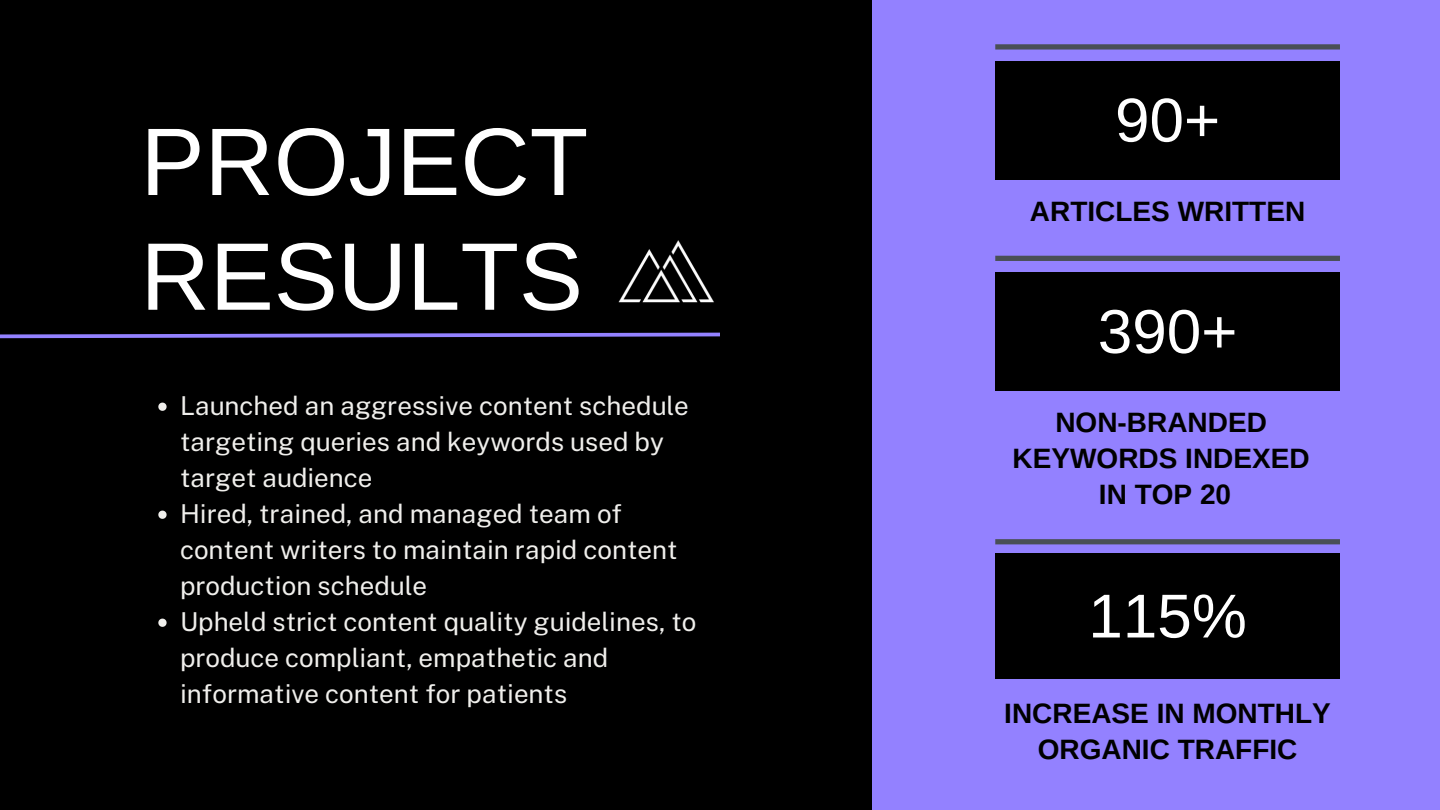
<style>
.page{position:relative;width:1440px;height:810px;background:#9381ff}
.page>*{position:absolute;margin:0;border:0;box-sizing:border-box;transform-origin:0 0}
.t1{font:96px/114.8px "Arimo";color:#fff}
.t2{font:62px "Arimo";color:#fff}
.t3{font:700 28px/36px "Arimo";color:#000;text-align:center}
.t4{font:26px/36px "Public Sans";color:#f0efec}
</style>
<div class="page">
<div style="left:0;top:0;width:872px;height:810px;background:#000"></div>
<div style="left:995px;top:61px;width:345px;height:119px;background:#000"></div>
<div style="left:995px;top:553px;width:345px;height:126px;background:#000"></div>
<svg style="left:0;top:332px;width:720px;height:7px"></svg>
<div style="left:995px;top:44px;width:345px;height:6px;background:#494f56"></div>
<div style="left:995px;top:539px;width:345px;height:5px;background:#494f56"></div>
<div style="left:995px;top:272px;width:345px;height:119px;background:#000"></div>
<div style="left:995px;top:256px;width:345px;height:5px;background:#494f56"></div>
<img style="left:618px;top:240px;width:96px;height:63px">
<svg style="left:158px;top:403px;width:9px;height:8px"></svg>
<svg style="left:158px;top:511px;width:9px;height:8px"></svg>
<svg style="left:158px;top:619px;width:9px;height:8px"></svg>
<p class="t1" style="left:141px;top:104px;width:449px">PROJECT<br>RESULTS</p>
<h3 class="t4" style="left:180px;top:388px;width:510px">Launched an aggressive content schedule targeting queries and keywords used by target audience</h3>
<h2 class="t4" style="left:180px;top:496px;width:499px">Hired, trained, and managed team of content writers to maintain rapid content production schedule</h2>
<h3 class="t4" style="left:180px;top:604px;width:518px">Upheld strict content quality guidelines, to produce compliant, empathetic and informative content for patients</h3>
<h1 class="t2" style="left:1115px;top:85px;width:107px">90+</h1>
<h2 class="t3" style="left:1030px;top:193px;width:277px">ARTICLES WRITTEN</h2>
<p class="t2" style="left:1098px;top:297px;width:141px">390+</p>
<h2 class="t3" style="left:1013px;top:405px;width:299px">NON-BRANDED<br>KEYWORDS INDEXED<br>IN TOP 20</h2>
<p class="t2" style="left:1088px;top:581px;width:160px">115%</p>
<h3 class="t3" style="left:1004px;top:695px;width:328px">INCREASE IN MONTHLY<br>ORGANIC TRAFFIC</h3>
</div>
